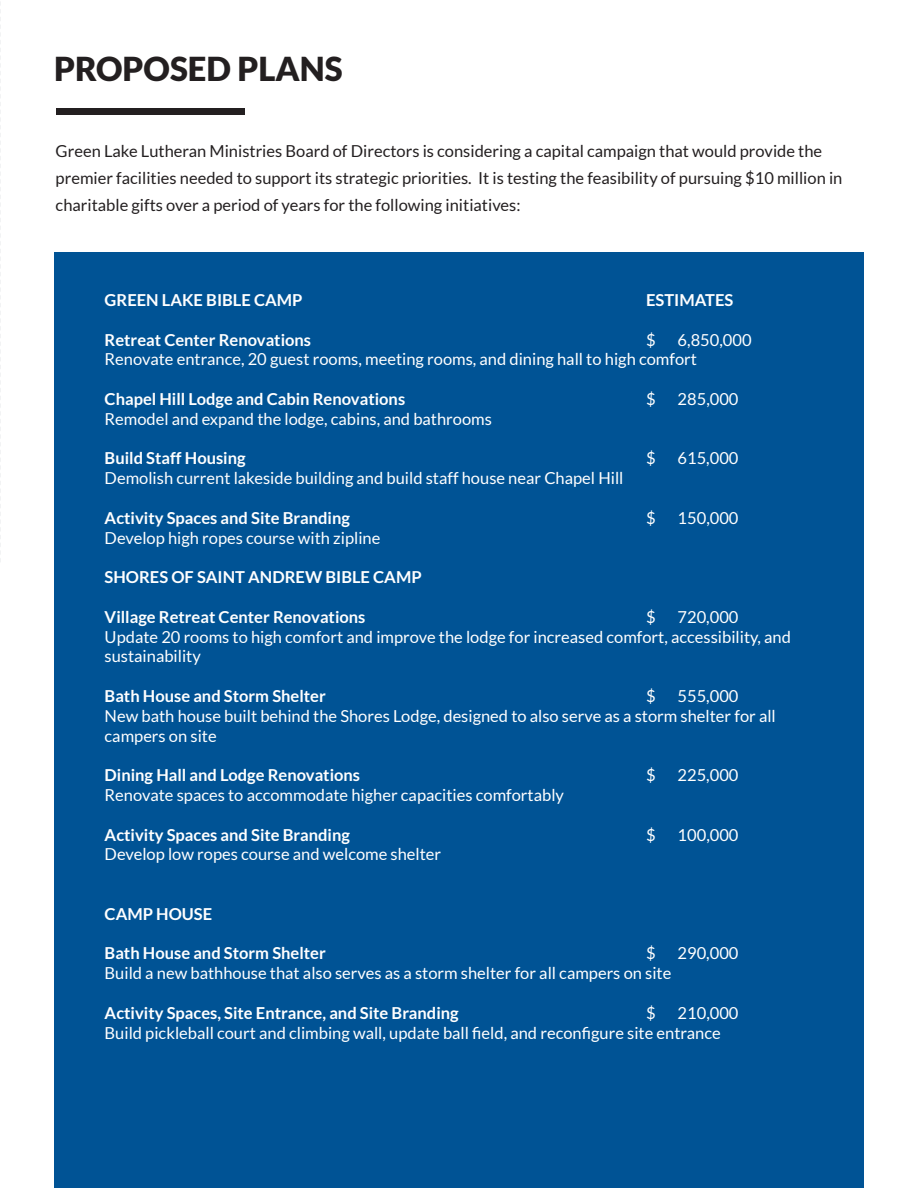
<style>
.page{position:relative;width:918px;height:1188px;background:#fff}
.page>*{position:absolute;margin:0;border:0;box-sizing:border-box;transform-origin:0 0}
.Body_Main{font:900 33px "Lato";color:#231f20}
.t1{font:16.5px/19.8px "Lato";color:#fff}
.t2{font:700 16.5px "Lato";color:#fff}
.Body_Main-2{font:16.5px/27px "Lato";color:#231f20}
</style>
<div class="page">
<svg style="left:0;top:2px;width:1px;height:560px"></svg>
<div style="left:54px;top:253px;width:810px;height:935px;background:#005395"></div>
<div style="left:56px;top:108px;width:188px;height:7px;background:#231f20"></div>
<p class="Body_Main" style="left:54px;top:49px;width:290px">PROPOSED PLANS</p>
<p class="Body_Main-2" style="left:56px;top:138px;width:788px">Green Lake Lutheran Ministries Board of Directors is considering a capital campaign that would provide the premier facilities needed to support its strategic priorities. It is testing the feasibility of pursuing $10 million in charitable gifts over a period of years for the following initiatives:</p>
<p class="t2" style="left:105px;top:291px;width:199px">GREEN LAKE BIBLE CAMP</p>
<p class="t2" style="left:646px;top:291px;width:89px">ESTIMATES</p>
<p class="t2" style="left:105px;top:330px;width:208px">Retreat Center Renovations</p>
<p class="t1" style="left:646px;top:330px;width:11px">$</p>
<p class="t1" style="left:678px;top:330px;width:75px">6,850,000</p>
<p class="t1" style="left:105px;top:349px;width:594px">Renovate entrance, 20 guest rooms, meeting rooms, and dining hall to high comfort</p>
<p class="t2" style="left:105px;top:390px;width:302px">Chapel Hill Lodge and Cabin Renovations</p>
<p class="t1" style="left:646px;top:389px;width:11px">$</p>
<p class="t1" style="left:678px;top:389px;width:62px">285,000</p>
<p class="t1" style="left:105px;top:409px;width:389px">Remodel and expand the lodge, cabins, and bathrooms</p>
<p class="t2" style="left:105px;top:449px;width:143px">Build Staff Housing</p>
<p class="t1" style="left:646px;top:448px;width:11px">$</p>
<p class="t1" style="left:678px;top:448px;width:62px">615,000</p>
<p class="t1" style="left:105px;top:468px;width:520px">Demolish current lakeside building and build staff house near Chapel Hill</p>
<p class="t2" style="left:105px;top:508px;width:247px">Activity Spaces and Site Branding</p>
<p class="t1" style="left:646px;top:508px;width:11px">$</p>
<p class="t1" style="left:678px;top:508px;width:62px">150,000</p>
<p class="t1" style="left:105px;top:528px;width:277px">Develop high ropes course with zipline</p>
<p class="t2" style="left:105px;top:568px;width:319px">SHORES OF SAINT ANDREW BIBLE CAMP</p>
<p class="t2" style="left:105px;top:607px;width:262px">Village Retreat Center Renovations</p>
<p class="t1" style="left:646px;top:607px;width:11px">$</p>
<p class="t1" style="left:678px;top:607px;width:62px">720,000</p>
<p class="t1" style="left:105px;top:627px;width:688px">Update 20 rooms to high comfort and improve the lodge for increased comfort, accessibility, and sustainability</p>
<p class="t2" style="left:105px;top:687px;width:223px">Bath House and Storm Shelter</p>
<p class="t1" style="left:646px;top:686px;width:11px">$</p>
<p class="t1" style="left:678px;top:686px;width:62px">555,000</p>
<p class="t1" style="left:105px;top:706px;width:673px">New bath house built behind the Shores Lodge, designed to also serve as a storm shelter for all campers on site</p>
<p class="t2" style="left:105px;top:766px;width:257px">Dining Hall and Lodge Renovations</p>
<p class="t1" style="left:646px;top:765px;width:11px">$</p>
<p class="t1" style="left:678px;top:765px;width:62px">225,000</p>
<p class="t1" style="left:105px;top:785px;width:461px">Renovate spaces to accommodate higher capacities comfortably</p>
<p class="t2" style="left:105px;top:825px;width:247px">Activity Spaces and Site Branding</p>
<p class="t1" style="left:646px;top:825px;width:11px">$</p>
<p class="t1" style="left:678px;top:825px;width:62px">100,000</p>
<p class="t1" style="left:105px;top:844px;width:338px">Develop low ropes course and welcome shelter</p>
<p class="t2" style="left:105px;top:904px;width:109px">CAMP HOUSE</p>
<p class="t2" style="left:105px;top:944px;width:223px">Bath House and Storm Shelter</p>
<p class="t1" style="left:646px;top:943px;width:11px">$</p>
<p class="t1" style="left:678px;top:943px;width:62px">290,000</p>
<p class="t1" style="left:105px;top:963px;width:568px">Build a new bathhouse that also serves as a storm shelter for all campers on site</p>
<p class="t2" style="left:105px;top:1003px;width:356px">Activity Spaces, Site Entrance, and Site Branding</p>
<p class="t1" style="left:646px;top:1003px;width:11px">$</p>
<p class="t1" style="left:678px;top:1003px;width:62px">210,000</p>
<p class="t1" style="left:105px;top:1023px;width:618px">Build pickleball court and climbing wall, update ball field, and reconfigure site entrance</p>
</div>
